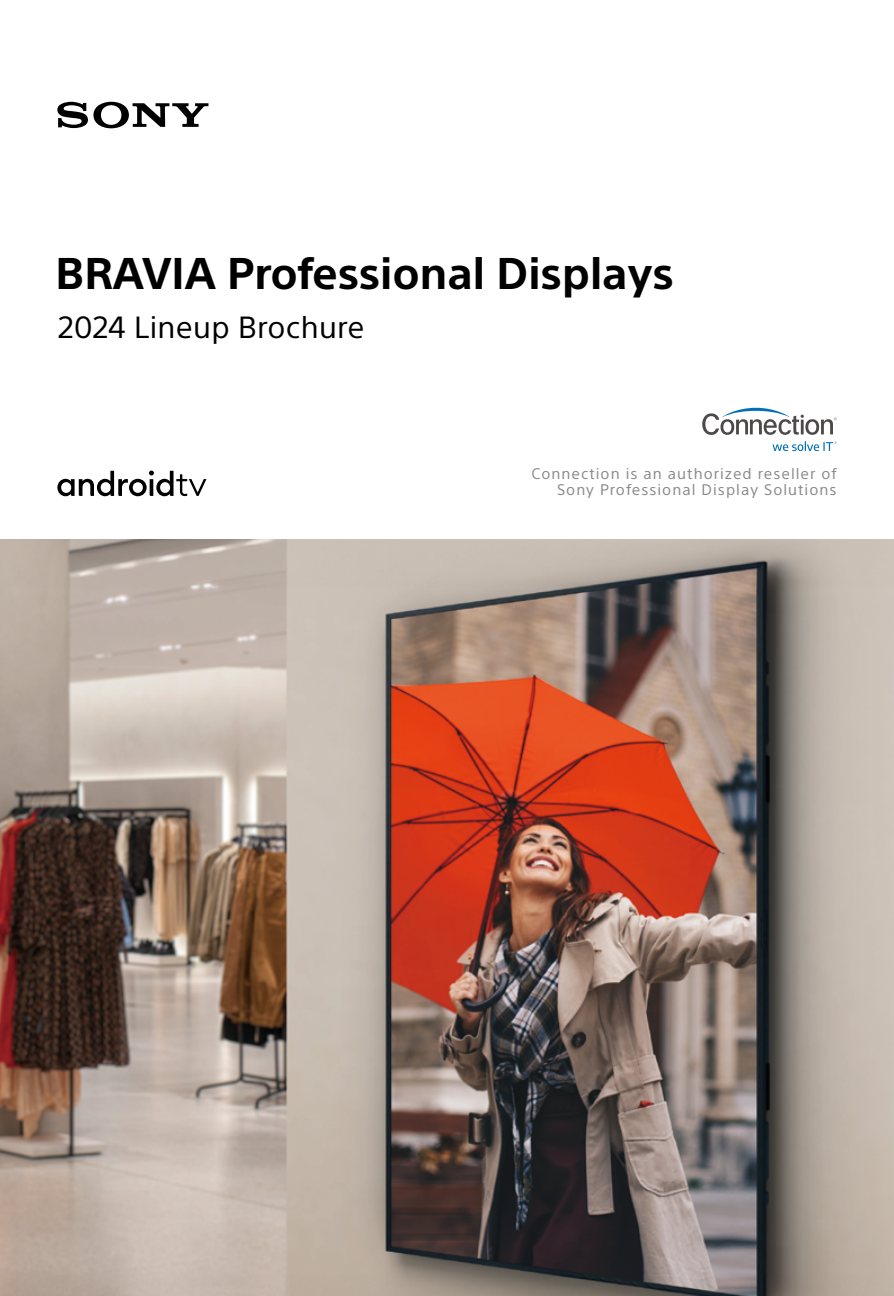
<style>
.page{position:relative;width:894px;height:1296px;background:#fff}
.page>*{position:absolute;margin:0;border:0;box-sizing:border-box;transform-origin:0 0}
.t1{font:700 43.5px "SST";color:#000}
.t2{font:30px "SST";letter-spacing:.01em;color:#000}
.t3{font:15px/16.5px "SST Pro";letter-spacing:.07em;color:#898989;text-align:right}
</style>
<div class="page">
<svg style="left:57px;top:471px;width:149px;height:25px"></svg>
<svg style="left:702px;top:408px;width:134px;height:27px"></svg>
<svg style="left:772px;top:441px;width:64px;height:10px"></svg>
<svg style="left:57px;top:102px;width:151px;height:26px"></svg>
<img style="left:0;top:540px;width:893px;height:756px">
<p class="t1" style="left:56px;top:247px;width:619px">BRAVIA Professional Displays</p>
<p class="t2" style="left:58px;top:310px;width:308px">2024 Lineup Brochure</p>
<p class="t3" style="left:531px;top:465px;width:306px">Connection is an authorized reseller of<br>Sony Professional Display Solutions</p>
</div>
